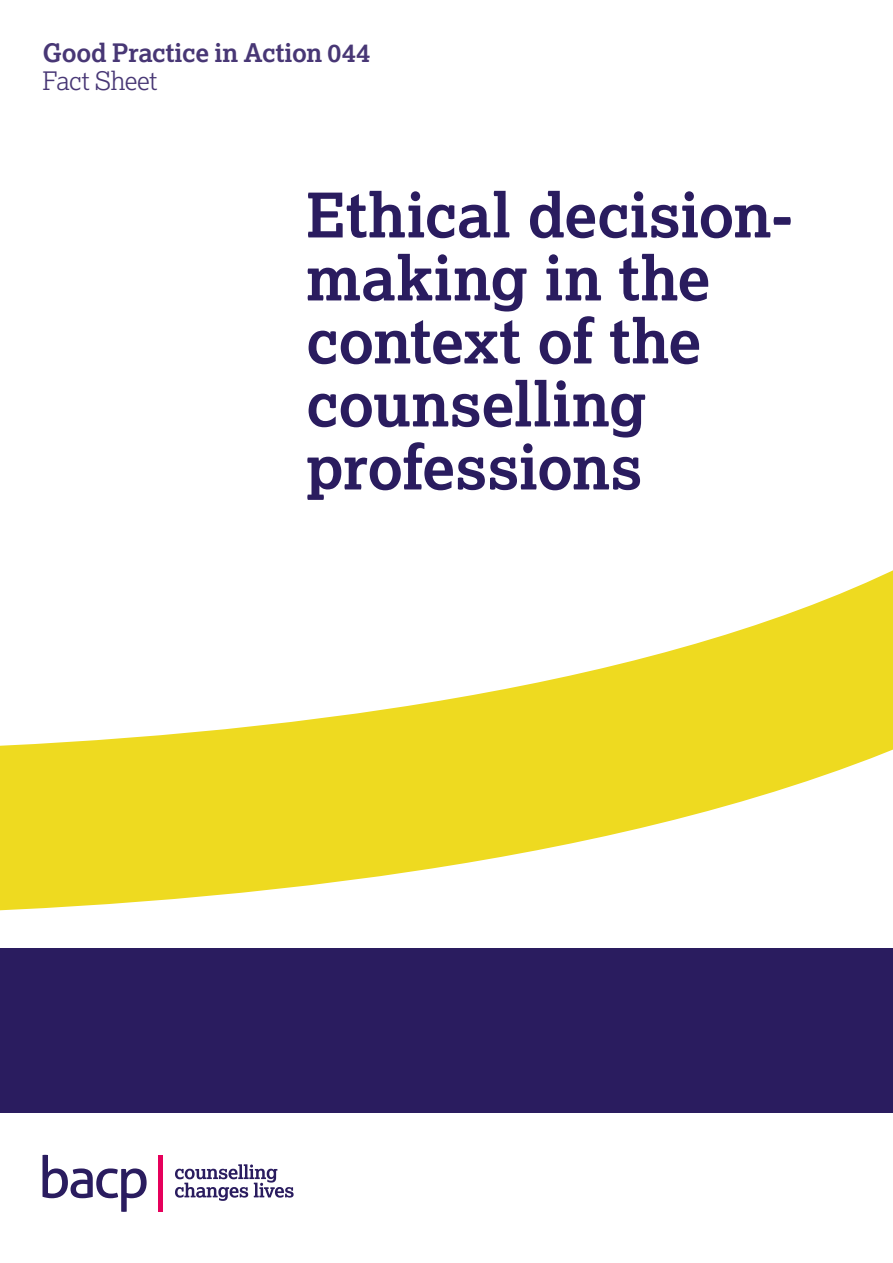
<style>
.page{position:relative;width:893px;height:1263px;background:#fff}
.page>*{position:absolute;margin:0;border:0;box-sizing:border-box;transform-origin:0 0}
.Heading_1{font:700 61.5px/63px "Lexia";letter-spacing:-.005em;color:#2a1c5f}
.t1{font:700 25.5px "Lexia";letter-spacing:-.005em;color:#483775}
.t2{font:300 25.5px "Lexia";letter-spacing:-.015em;color:#483775}
</style>
<div class="page">
<div style="left:158px;top:1155px;width:5px;height:56px;background:#e6005b"></div>
<svg style="left:43px;top:1155px;width:104px;height:57px"></svg>
<svg style="left:175px;top:1164px;width:119px;height:37px"></svg>
<svg style="left:0;top:570px;width:893px;height:341px"></svg>
<div style="left:0;top:948px;width:893px;height:164px;background:#2a1c5f"></div>
<p class="t1" style="left:43px;top:37px;width:329px">Good Practice in Action 044</p>
<p class="t2" style="left:43px;top:65px;width:116px">Fact Sheet</p>
<h1 class="Heading_1" style="left:306px;top:182px;width:489px">Ethical decision&shy;making in the context of the counselling professions</h1>
</div>
